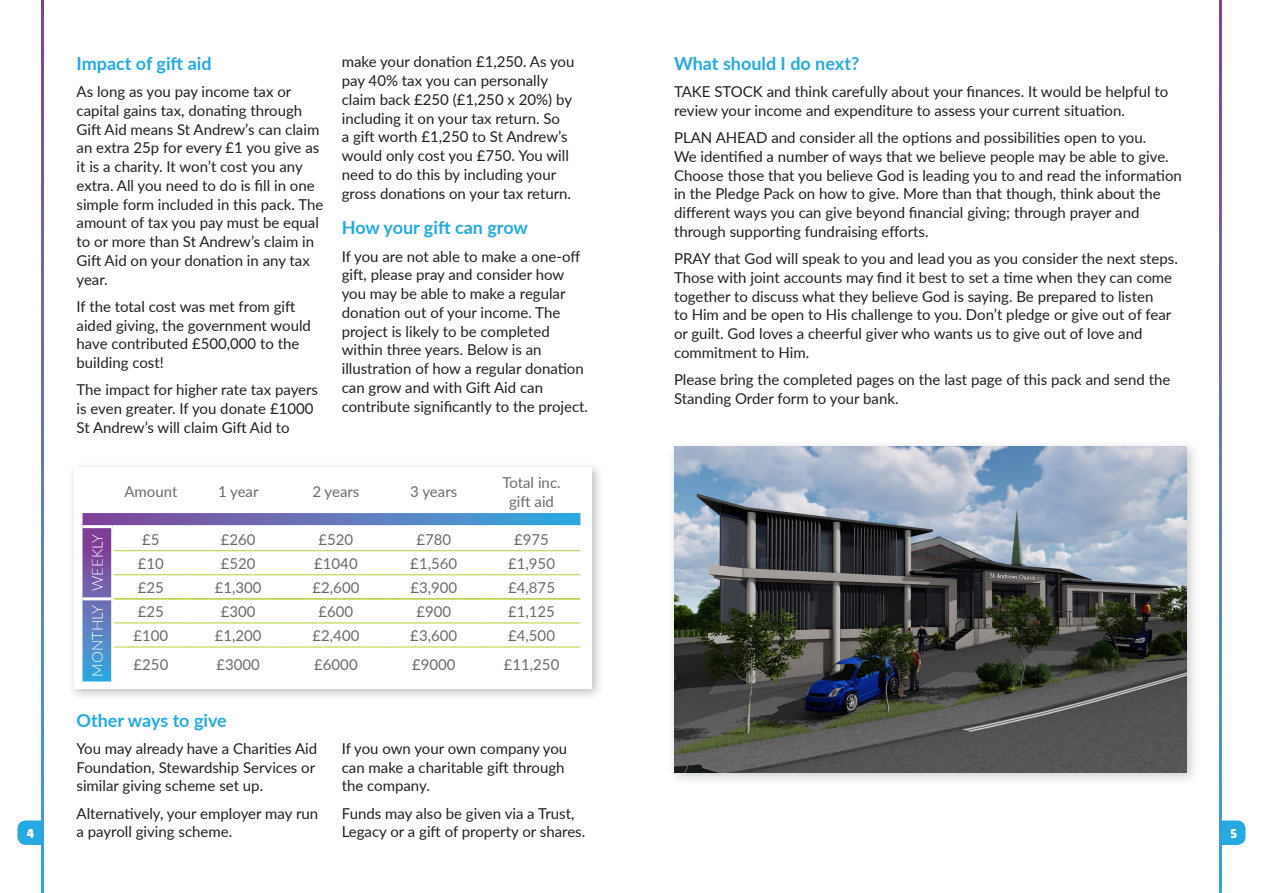
<style>
.page{position:relative;width:1263px;height:893px;background:#fff}
.page>*{position:absolute;margin:0;border:0;box-sizing:border-box;transform-origin:0 0}
.t1{font:700 18px "Lato";color:#24aae1}
.t2{font:15px/18.8px "Lato";color:#231f20}
.t3{font:15px/18.8px "Lato";color:#6f6a69;text-align:center}
.t4{font:300 15px "Lato";color:#fff}
.t5{font:700 15px "Morl";color:#fff}
</style>
<div class="page">
<svg style="left:17px;top:820px;width:24px;height:25px"></svg>
<div style="left:68px;top:462px;width:536px;height:239px;background:#231f20;opacity:.29"></div>
<div style="left:74px;top:468px;width:517px;height:221px;background:#fff"></div>
<svg style="left:82px;top:513px;width:498px;height:168px"></svg>
<hr style="left:82px;top:525px;width:31px;height:3px;background:#fff">
<hr style="left:113px;top:525px;width:76px;height:3px;background:#fff">
<hr style="left:189px;top:525px;width:98px;height:3px;background:#fff">
<hr style="left:287px;top:525px;width:98px;height:3px;background:#fff">
<hr style="left:385px;top:525px;width:98px;height:3px;background:#fff">
<hr style="left:483px;top:525px;width:97px;height:3px;background:#fff">
<hr style="left:111px;top:528px;width:3px;height:23px;background:#fff">
<hr style="left:111px;top:551px;width:3px;height:24px;background:#fff">
<hr style="left:111px;top:575px;width:3px;height:22px;background:#fff">
<hr style="left:111px;top:600px;width:3px;height:23px;background:#fff">
<hr style="left:111px;top:623px;width:3px;height:24px;background:#fff">
<hr style="left:111px;top:647px;width:3px;height:34px;background:#fff">
<hr style="left:82px;top:597px;width:32px;height:3px;background:#fff">
<hr style="left:114px;top:550px;width:75px;height:1px;background:#b0d136">
<hr style="left:189px;top:550px;width:98px;height:1px;background:#b0d136">
<hr style="left:287px;top:550px;width:98px;height:1px;background:#b0d136">
<hr style="left:385px;top:550px;width:98px;height:1px;background:#b0d136">
<hr style="left:483px;top:550px;width:97px;height:1px;background:#b0d136">
<hr style="left:114px;top:574px;width:75px;height:1px;background:#b0d136">
<hr style="left:189px;top:574px;width:98px;height:1px;background:#b0d136">
<hr style="left:287px;top:574px;width:98px;height:1px;background:#b0d136">
<hr style="left:385px;top:574px;width:98px;height:1px;background:#b0d136">
<hr style="left:483px;top:574px;width:97px;height:1px;background:#b0d136">
<hr style="left:114px;top:623px;width:75px;height:1px;background:#b0d136">
<hr style="left:189px;top:623px;width:98px;height:1px;background:#b0d136">
<hr style="left:287px;top:623px;width:98px;height:1px;background:#b0d136">
<hr style="left:385px;top:623px;width:98px;height:1px;background:#b0d136">
<hr style="left:483px;top:623px;width:97px;height:1px;background:#b0d136">
<hr style="left:114px;top:647px;width:75px;height:1px;background:#b0d136">
<hr style="left:189px;top:647px;width:98px;height:1px;background:#b0d136">
<hr style="left:287px;top:647px;width:98px;height:1px;background:#b0d136">
<hr style="left:385px;top:647px;width:98px;height:1px;background:#b0d136">
<hr style="left:483px;top:647px;width:97px;height:1px;background:#b0d136">
<hr style="left:114px;top:598px;width:75px;height:2px;background:#b0d136">
<hr style="left:189px;top:598px;width:98px;height:2px;background:#b0d136">
<hr style="left:287px;top:598px;width:98px;height:2px;background:#b0d136">
<hr style="left:385px;top:598px;width:98px;height:2px;background:#b0d136">
<hr style="left:483px;top:598px;width:97px;height:2px;background:#b0d136">
<svg style="left:1222px;top:820px;width:23px;height:25px"></svg>
<div style="left:666px;top:439px;width:534px;height:347px;background:#231f20;opacity:.23"></div>
<img style="left:674px;top:446px;width:512px;height:326px">
<p class="t5" style="left:27px;top:825px;width:9px">4</p>
<p class="t1" style="left:77px;top:50px;width:137px">Impact of gift aid</p>
<p class="t2" style="left:77px;top:82px;width:248px">As long as you pay income tax or capital gains tax, donating through<br>Gift Aid means St Andrew’s can claim an extra 25p for every £1 you give as it is a charity. It won’t cost you any extra. All you need to do is fill in one simple form included in this pack. The amount of tax you pay must be equal to or more than St Andrew’s claim in<br>Gift Aid on your donation in any tax year.</p>
<p class="t2" style="left:77px;top:296px;width:236px">If the total cost was met from gift aided giving, the government would have contributed £500,000 to the building cost!</p>
<p class="t2" style="left:77px;top:380px;width:243px">The impact for higher rate tax payers is even greater. If you donate £1000<br>St Andrew’s will claim Gift Aid to</p>
<p class="t2" style="left:342px;top:52px;width:234px">make your donation £1,250. As you pay 40% tax you can personally claim back £250 (£1,250 x 20%) by including it on your tax return. So<br>a gift worth £1,250 to St Andrew’s would only cost you £750. You will need to do this by including your gross donations on your tax return.</p>
<p class="t1" style="left:342px;top:215px;width:188px">How your gift can grow</p>
<p class="t2" style="left:342px;top:246px;width:248px">If you are not able to make a one-off gift, please pray and consider how you may be able to make a regular donation out of your income. The project is likely to be completed within three years. Below is an illustration of how a regular donation can grow and with Gift Aid can contribute significantly to the project.</p>
<p class="t3" style="left:124px;top:482px;width:54px">Amount</p>
<p class="t3" style="left:218px;top:482px;width:42px">1 year</p>
<p class="t3" style="left:312px;top:482px;width:48px">2 years</p>
<p class="t3" style="left:410px;top:482px;width:48px">3 years</p>
<p class="t3" style="left:502px;top:472px;width:60px">Total inc. gift aid</p>
<p class="t4" style="left:87px;top:591px;width:59px;rotate:-90deg">WEEKLY</p>
<p class="t3" style="left:142px;top:529px;width:19px">£5</p>
<p class="t3" style="left:221px;top:529px;width:36px">£260</p>
<p class="t3" style="left:319px;top:529px;width:36px">£520</p>
<p class="t3" style="left:416px;top:529px;width:36px">£780</p>
<p class="t3" style="left:514px;top:529px;width:36px">£975</p>
<p class="t3" style="left:138px;top:553px;width:28px">£10</p>
<p class="t3" style="left:221px;top:553px;width:36px">£520</p>
<p class="t3" style="left:314px;top:553px;width:45px">£1040</p>
<p class="t3" style="left:410px;top:553px;width:48px">£1,560</p>
<p class="t3" style="left:508px;top:553px;width:48px">£1,950</p>
<p class="t3" style="left:138px;top:577px;width:28px">£25</p>
<p class="t3" style="left:215px;top:577px;width:48px">£1,300</p>
<p class="t3" style="left:312px;top:577px;width:48px">£2,600</p>
<p class="t3" style="left:410px;top:577px;width:48px">£3,900</p>
<p class="t3" style="left:508px;top:577px;width:48px">£4,875</p>
<p class="t4" style="left:87px;top:677px;width:73px;rotate:-90deg">MONTHLY</p>
<p class="t3" style="left:138px;top:601px;width:28px">£25</p>
<p class="t3" style="left:221px;top:601px;width:36px">£300</p>
<p class="t3" style="left:319px;top:601px;width:36px">£600</p>
<p class="t3" style="left:416px;top:601px;width:36px">£900</p>
<p class="t3" style="left:508px;top:601px;width:48px">£1,125</p>
<p class="t3" style="left:134px;top:626px;width:36px">£100</p>
<p class="t3" style="left:215px;top:626px;width:48px">£1,200</p>
<p class="t3" style="left:312px;top:626px;width:48px">£2,400</p>
<p class="t3" style="left:410px;top:626px;width:48px">£3,600</p>
<p class="t3" style="left:508px;top:626px;width:48px">£4,500</p>
<p class="t3" style="left:134px;top:655px;width:36px">£250</p>
<p class="t3" style="left:216px;top:655px;width:45px">£3000</p>
<p class="t3" style="left:314px;top:655px;width:45px">£6000</p>
<p class="t3" style="left:412px;top:655px;width:45px">£9000</p>
<p class="t3" style="left:504px;top:655px;width:57px">£11,250</p>
<p class="t1" style="left:77px;top:707px;width:152px">Other ways to give</p>
<p class="t2" style="left:77px;top:738px;width:242px">You may already have a Charities Aid<br>Foundation, Stewardship Services or similar giving scheme set up.</p>
<p class="t2" style="left:77px;top:803px;width:243px">Alternatively, your employer may run a payroll giving scheme.</p>
<p class="t2" style="left:342px;top:738px;width:227px">If you own your own company you can make a charitable gift through the company.</p>
<p class="t2" style="left:342px;top:803px;width:245px">Funds may also be given via a Trust,<br>Legacy or a gift of property or shares.</p>
<p class="t1" style="left:674px;top:50px;width:187px">What should I do next?</p>
<p class="t2" style="left:674px;top:82px;width:496px">TAKE STOCK and think carefully about your finances. It would be helpful to review your income and expenditure to assess your current situation.</p>
<p class="t2" style="left:674px;top:128px;width:509px">PLAN AHEAD and consider all the options and possibilities open to you.<br>We identified a number of ways that we believe people may be able to give.<br>Choose those that you believe God is leading you to and read the information in the Pledge Pack on how to give. More than that though, think about the different ways you can give beyond financial giving; through prayer and through supporting fundraising efforts.</p>
<p class="t2" style="left:674px;top:249px;width:505px">PRAY that God will speak to you and lead you as you consider the next steps.<br>Those with joint accounts may find it best to set a time when they can come together to discuss what they believe God is saying. Be prepared to listen<br>to Him and be open to His challenge to you. Don’t pledge or give out of fear or guilt. God loves a cheerful giver who wants us to give out of love and commitment to Him.</p>
<p class="t2" style="left:674px;top:370px;width:498px">Please bring the completed pages on the last page of this pack and send the<br>Standing Order form to your bank.</p>
<p class="t5" style="left:1230px;top:825px;width:8px">5</p>
</div>
